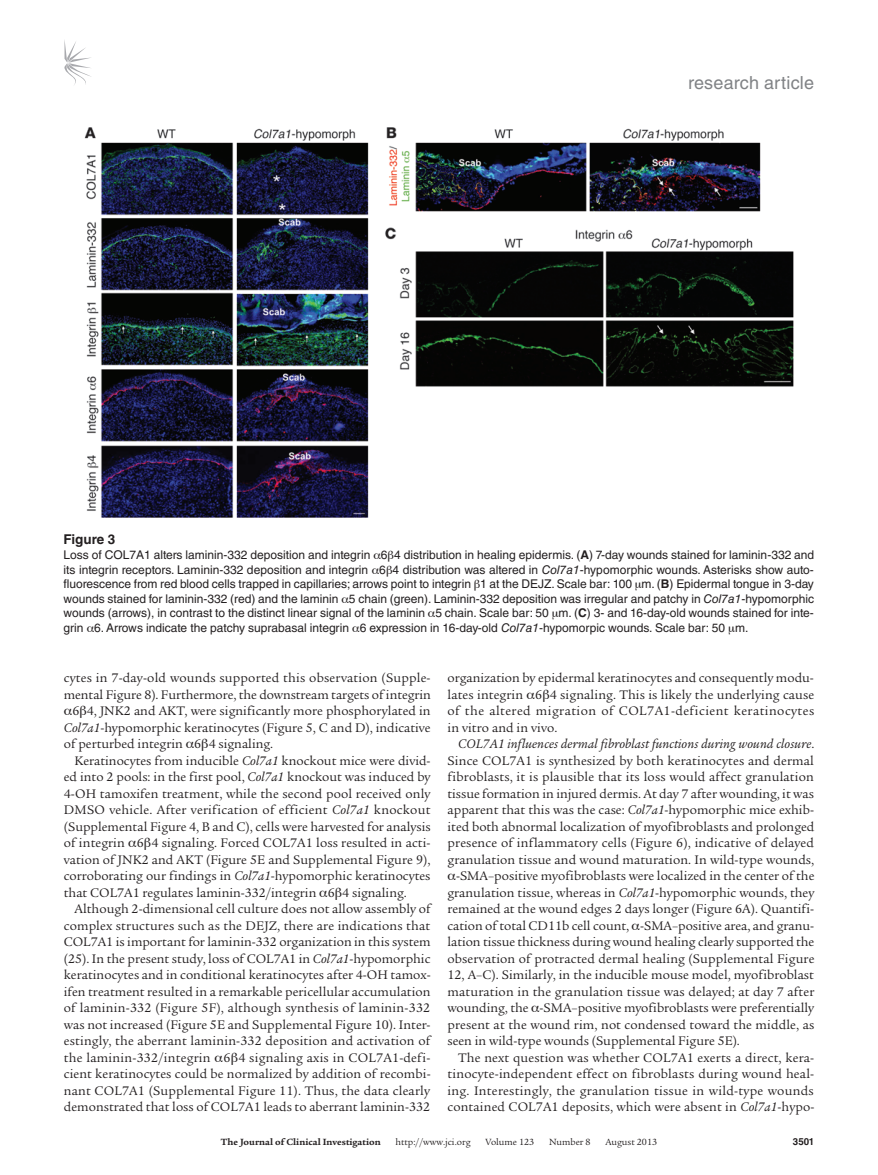
<style>
.page{position:relative;width:878px;height:1175px;background:#fff}
.page>*{position:absolute;margin:0;border:0;box-sizing:border-box;transform-origin:0 0}
.t1{font:18px "Helvetica LT Std";letter-spacing:.01em;color:#808285}
.t2{font:13.5px/16.5px "Legacy Serif Std";letter-spacing:.005em;color:#231f20;text-align:justify}
.t3{font:italic 13.5px "Legacy Serif Std";letter-spacing:.005em;color:#231f20}
.t4{font:700 13.5px "Helvetica LT Std";color:#231f20}
.t5{font:12px/14.7px "Helvetica LT Std";color:#231f20;text-align:justify}
.t6{font:9.75px "Legacy Serif Std";color:#231f20}
.t7{font:700 9.75px "Legacy Serif Std";color:#231f20}
.t8{font:700 9.75px "Helvetica LT Std";color:#231f20}
.s1{font-weight:700}
.s2{font-style:italic}
.s3{font-style:normal}
</style>
<div class="page">
<svg style="left:64px;top:40px;width:27px;height:45px"></svg>
<img style="left:84px;top:127px;width:710px;height:391px">
<h1 class="t1" style="left:688px;top:73px;width:127px">research article</h1>
<p class="t4" style="left:63px;top:531px;width:53px">Figure 3</p>
<p class="t5" style="left:63px;top:547px;width:752px">Loss of COL7A1 alters laminin-332 deposition and integrin 6 4 distribution in healing epidermis. (<span class="s1">A</span>) 7-day wounds stained for laminin-332 and its integrin receptors. Laminin-332 deposition and integrin 6 4 distribution was altered in <span class="s2">Col7a1</span>-hypomorphic wounds. Asterisks show auto&shy;fluorescence from red blood cells trapped in capillaries; arrows point to integrin 1 at the DEJZ. Scale bar: 100 m. (<span class="s1">B</span>) Epidermal tongue in 3-day wounds stained for laminin-332 (red) and the laminin 5 chain (green). Laminin-332 deposition was irregular and patchy in <span class="s2">Col7a1</span>-hypomorphic wounds (arrows), in contrast to the distinct linear signal of the laminin 5 chain. Scale bar: 50 m. (<span class="s1">C</span>) 3- and 16-day-old wounds stained for inte&shy;grin 6. Arrows indicate the patchy suprabasal integrin 6 expression in 16-day-old <span class="s2">Col7a1</span>-hypomorpic wounds. Scale bar: 50 m.</p>
<p class="t2" style="left:64px;top:670px;width:368px">cytes in 7-day-old wounds supported this observation (Supple-</p>
<p class="t2" style="left:64px;top:686px;width:368px">mental Figure 8). Furthermore, the downstream targets of integrin</p>
<p class="t2" style="left:72px;top:703px;width:360px">6 4, JNK2 and AKT, were significantly more phosphorylated in</p>
<p class="t2" style="left:64px;top:719px;width:368px"><span class="s2">Col7a1</span>-hypomorphic keratinocytes (Figure 5, C and D), indicative</p>
<p class="t2" style="left:64px;top:736px;width:211px">of perturbed integrin 6 4 signaling.</p>
<p class="t2" style="left:74px;top:752px;width:357px">Keratinocytes from inducible <span class="s2">Col7a1</span> knockout mice were divid-</p>
<p class="t2" style="left:64px;top:769px;width:368px">ed into 2 pools: in the first pool, <span class="s2">Col7a1</span> knockout was induced by</p>
<p class="t2" style="left:64px;top:785px;width:368px">4-OH tamoxifen treatment, while the second pool received only</p>
<p class="t2" style="left:64px;top:802px;width:368px">DMSO vehicle. After verification of efficient <span class="s2">Col7a1</span> knockout</p>
<p class="t2" style="left:64px;top:818px;width:368px">(Supplemental Figure 4, B and C), cells were harvested for analysis</p>
<p class="t2" style="left:64px;top:835px;width:368px">of integrin 6 4 signaling. Forced COL7A1 loss resulted in acti-</p>
<p class="t2" style="left:64px;top:851px;width:368px">vation of JNK2 and AKT (Figure 5E and Supplemental Figure 9),</p>
<p class="t2" style="left:64px;top:868px;width:368px">corroborating our findings in <span class="s2">Col7a1</span>-hypomorphic keratinocytes</p>
<p class="t2" style="left:64px;top:884px;width:344px">that COL7A1 regulates laminin-332/integrin 6 4 signaling.</p>
<p class="t2" style="left:74px;top:901px;width:358px">Although 2-dimensional cell culture does not allow assembly of</p>
<p class="t2" style="left:64px;top:917px;width:368px">complex structures such as the DEJZ, there are indications that</p>
<p class="t2" style="left:64px;top:934px;width:368px">COL7A1 is important for laminin-332 organization in this system</p>
<p class="t2" style="left:64px;top:950px;width:368px">(25). In the present study, loss of COL7A1 in <span class="s2">Col7a1</span>-hypomorphic</p>
<p class="t2" style="left:64px;top:967px;width:368px">keratinocytes and in conditional keratinocytes after 4-OH tamox-</p>
<p class="t2" style="left:64px;top:983px;width:368px">ifen treatment resulted in a remarkable pericellular accumulation</p>
<p class="t2" style="left:64px;top:1000px;width:368px">of laminin-332 (Figure 5F), although synthesis of laminin-332</p>
<p class="t2" style="left:64px;top:1016px;width:368px">was not increased (Figure 5E and Supplemental Figure 10). Inter-</p>
<p class="t2" style="left:64px;top:1033px;width:368px">estingly, the aberrant laminin-332 deposition and activation of</p>
<p class="t2" style="left:64px;top:1049px;width:368px">the laminin-332/integrin 6 4 signaling axis in COL7A1-defi-</p>
<p class="t2" style="left:64px;top:1066px;width:368px">cient keratinocytes could be normalized by addition of recombi-</p>
<p class="t2" style="left:64px;top:1082px;width:368px">nant COL7A1 (Supplemental Figure 11). Thus, the data clearly</p>
<p class="t2" style="left:64px;top:1099px;width:368px">demonstrated that loss of COL7A1 leads to aberrant laminin-332</p>
<p class="t2" style="left:447px;top:670px;width:368px">organization by epidermal keratinocytes and consequently modu&shy;lates integrin 6 4 signaling. This is likely the underlying cause of the altered migration of COL7A1-deficient keratinocytes in vitro and in vivo.</p>
<p class="t3" style="left:458px;top:736px;width:358px">COL7A1 influences dermal fibroblast functions during wound closure<span class="s3">.</span></p>
<p class="t2" style="left:447px;top:752px;width:368px">Since COL7A1 is synthesized by both keratinocytes and dermal</p>
<p class="t2" style="left:447px;top:769px;width:368px">fibroblasts, it is plausible that its loss would affect granulation</p>
<p class="t2" style="left:447px;top:785px;width:368px">tissue formation in injured dermis. At day 7 after wounding, it was</p>
<p class="t2" style="left:447px;top:802px;width:368px">apparent that this was the case: <span class="s2">Col7a1</span>-hypomorphic mice exhib-</p>
<p class="t2" style="left:447px;top:818px;width:368px">ited both abnormal localization of myofibroblasts and prolonged</p>
<p class="t2" style="left:447px;top:835px;width:368px">presence of inflammatory cells (Figure 6), indicative of delayed</p>
<p class="t2" style="left:447px;top:851px;width:368px">granulation tissue and wound maturation. In wild-type wounds,</p>
<p class="t2" style="left:456px;top:868px;width:360px">-SMA–positive myofibroblasts were localized in the center of the</p>
<p class="t2" style="left:447px;top:884px;width:368px">granulation tissue, whereas in <span class="s2">Col7a1</span>-hypomorphic wounds, they</p>
<p class="t2" style="left:447px;top:901px;width:368px">remained at the wound edges 2 days longer (Figure 6A). Quantifi-</p>
<p class="t2" style="left:447px;top:917px;width:368px">cation of total CD11b cell count, -SMA–positive area, and granu-</p>
<p class="t2" style="left:447px;top:934px;width:368px">lation tissue thickness during wound healing clearly supported the</p>
<p class="t2" style="left:447px;top:950px;width:368px">observation of protracted dermal healing (Supplemental Figure</p>
<p class="t2" style="left:447px;top:967px;width:368px">12, A–C). Similarly, in the inducible mouse model, myofibroblast</p>
<p class="t2" style="left:447px;top:983px;width:368px">maturation in the granulation tissue was delayed; at day 7 after</p>
<p class="t2" style="left:447px;top:1000px;width:368px">wounding, the -SMA–positive myofibroblasts were preferentially</p>
<p class="t2" style="left:447px;top:1016px;width:368px">present at the wound rim, not condensed toward the middle, as</p>
<p class="t2" style="left:447px;top:1033px;width:294px">seen in wild-type wounds (Supplemental Figure 5E).</p>
<p class="t2" style="left:458px;top:1049px;width:357px">The next question was whether COL7A1 exerts a direct, kera-</p>
<p class="t2" style="left:447px;top:1066px;width:368px">tinocyte-independent effect on fibroblasts during wound heal-</p>
<p class="t2" style="left:447px;top:1082px;width:368px">ing. Interestingly, the granulation tissue in wild-type wounds</p>
<p class="t2" style="left:447px;top:1099px;width:368px">contained COL7A1 deposits, which were absent in <span class="s2">Col7a1</span>-hypo-</p>
<p class="t7" style="left:221px;top:1135px;width:161px">The Journal of Clinical Investigation</p>
<p class="t6" style="left:395px;top:1136px;width:77px">http://www.jci.org</p>
<p class="t6" style="left:485px;top:1136px;width:50px">Volume 123</p>
<p class="t6" style="left:549px;top:1136px;width:43px">Number 8</p>
<p class="t6" style="left:605px;top:1136px;width:53px">August 2013</p>
<p class="t8" style="left:793px;top:1135px;width:23px">3501</p>
</div>
